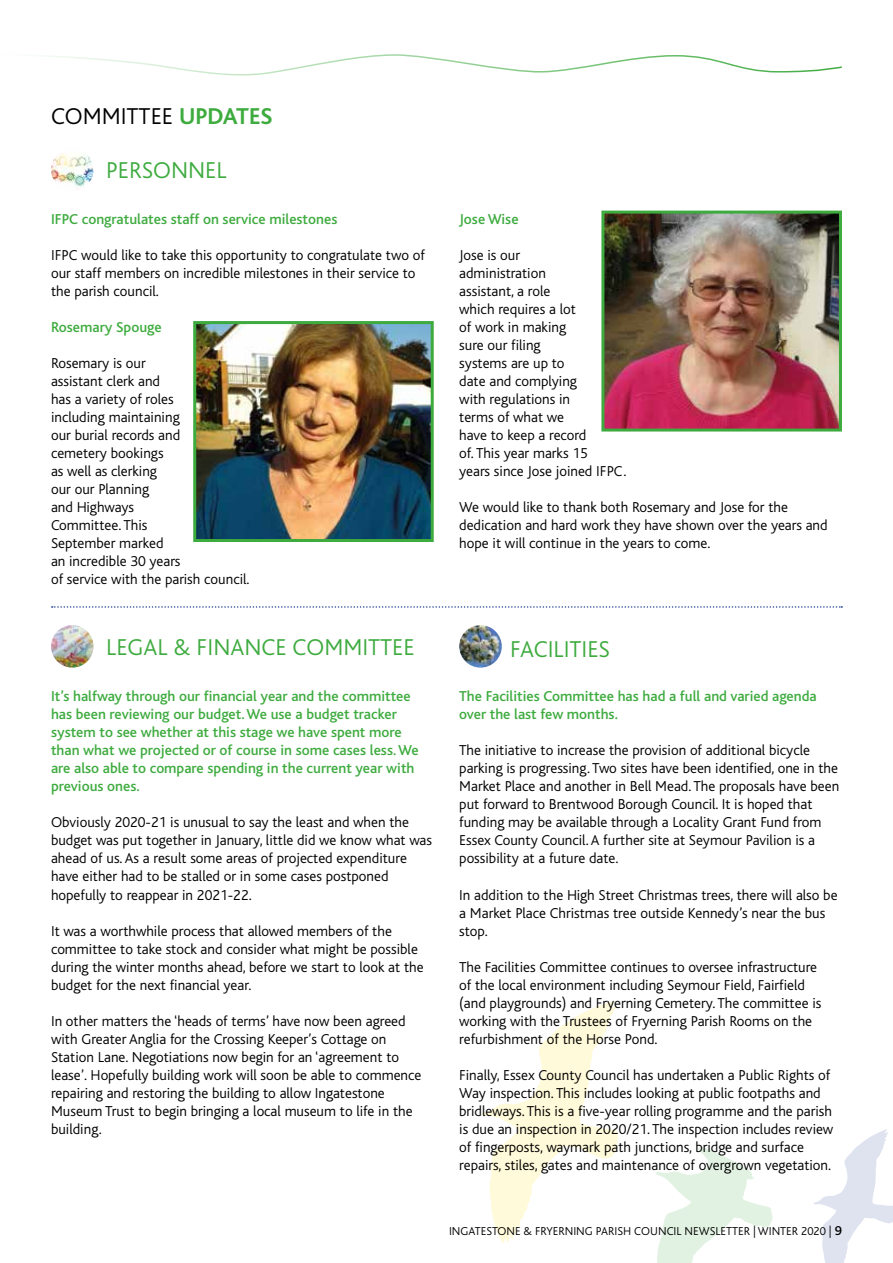
<style>
.page{position:relative;width:893px;height:1263px;background:#fff}
.page>*{position:absolute;margin:0;border:0;box-sizing:border-box;transform-origin:0 0}
.t1{font:300 24px "Bliss";color:#3eab3f}
.t2{font:300 24px "Bliss";color:#000}
.t3{font:300 15px/18px "Bliss";color:#000}
.t4{font:500 15px/18px "Bliss";color:#3eab3f}
.t5{font:300 12px "Bliss";color:#000}
.s1{font-weight:700;color:#3eab3f}
.s2{font-weight:500;font-size:13.5px}
</style>
<div class="page">
<svg style="left:814px;top:1129px;width:79px;height:134px"></svg>
<svg style="left:656px;top:1147px;width:117px;height:116px"></svg>
<svg style="left:482px;top:1001px;width:136px;height:242px"></svg>
<svg style="left:47px;top:54px;width:795px;height:22px"></svg>
<img style="left:51px;top:625px;width:43px;height:43px;border-radius:21px">
<img style="left:51px;top:148px;width:43px;height:43px;border-radius:21px">
<img style="left:197px;top:325px;width:233px;height:213px">
<div style="left:193px;top:321px;width:241px;height:221px;border:3px solid #3eab3f"></div>
<img style="left:605px;top:215px;width:233px;height:212px">
<div style="left:601px;top:211px;width:241px;height:220px;border:3px solid #3eab3f"></div>
<img style="left:459px;top:625px;width:43px;height:43px;border-radius:21px">
<svg style="left:52px;top:606px;width:790px;height:2px"></svg>
<h1 class="t2" style="left:51px;top:103px;width:223px">COMMITTEE <span class="s1">UPDATES</span></h1>
<h1 class="t1" style="left:106px;top:157px;width:122px">PERSONNEL</h1>
<p class="t4" style="left:51px;top:211px;width:288px">IFPC congratulates staff on service milestones</p>
<p class="t3" style="left:51px;top:247px;width:375px">IFPC would like to take this opportunity to congratulate two of our staff members on incredible milestones in their service to the parish council.</p>
<p class="t4" style="left:51px;top:319px;width:112px">Rosemary Spouge</p>
<p class="t3" style="left:51px;top:355px;width:200px">Rosemary is our<br>assistant clerk and<br>has a variety of roles<br>including maintaining<br>our burial records and<br>cemetery bookings<br>as well as clerking<br>our our Planning<br>and Highways<br>Committee. This<br>September marked<br>an incredible 30 years<br>of service with the parish council.</p>
<h1 class="t1" style="left:106px;top:634px;width:310px">LEGAL &amp; FINANCE COMMITTEE</h1>
<p class="t4" style="left:51px;top:688px;width:369px">It’s halfway through our financial year and the committee has been reviewing our budget. We use a budget tracker system to see whether at this stage we have spent more than what we projected or of course in some cases less. We are also able to compare spending in the current year with previous ones.</p>
<p class="t3" style="left:51px;top:814px;width:382px">Obviously 2020-21 is unusual to say the least and when the budget was put together in January, little did we know what was ahead of us. As a result some areas of projected expenditure have either had to be stalled or in some cases postponed hopefully to reappear in 2021-22.</p>
<p class="t3" style="left:51px;top:922px;width:374px">It was a worthwhile process that allowed members of the committee to take stock and consider what might be possible during the winter months ahead, before we start to look at the budget for the next financial year.</p>
<p class="t3" style="left:51px;top:1012px;width:372px">In other matters the ‘heads of terms’ have now been agreed with Greater Anglia for the Crossing Keeper’s Cottage on Station Lane. Negotiations now begin for an ‘agreement to lease’. Hopefully building work will soon be able to commence repairing and restoring the building to allow Ingatestone Museum Trust to begin bringing a local museum to life in the building.</p>
<p class="t4" style="left:459px;top:211px;width:61px">Jose Wise</p>
<p class="t3" style="left:459px;top:247px;width:169px">Jose is our<br>administration<br>assistant, a role<br>which requires a lot<br>of work in making<br>sure our filing<br>systems are up to<br>date and complying<br>with regulations in<br>terms of what we<br>have to keep a record<br>of. This year marks 15<br>years since Jose joined IFPC.</p>
<p class="t3" style="left:459px;top:499px;width:370px">We would like to thank both Rosemary and Jose for the dedication and hard work they have shown over the years and hope it will continue in the years to come.</p>
<h1 class="t1" style="left:510px;top:636px;width:101px">FACILITIES</h1>
<p class="t4" style="left:459px;top:688px;width:359px">The Facilities Committee has had a full and varied agenda over the last few months.</p>
<p class="t3" style="left:459px;top:742px;width:382px">The initiative to increase the provision of additional bicycle parking is progressing. Two sites have been identified, one in the Market Place and another in Bell Mead. The proposals have been put forward to Brentwood Borough Council. It is hoped that funding may be available through a Locality Grant Fund from Essex County Council. A further site at Seymour Pavilion is a possibility at a future date.</p>
<p class="t3" style="left:459px;top:886px;width:380px">In addition to the High Street Christmas trees, there will also be a Market Place Christmas tree outside Kennedy’s near the bus stop.</p>
<p class="t3" style="left:459px;top:958px;width:364px">The Facilities Committee continues to oversee infrastructure of the local environment including Seymour Field, Fairfield (and playgrounds) and Fryerning Cemetery. The committee is working with the Trustees of Fryerning Parish Rooms on the refurbishment of the Horse Pond.</p>
<p class="t3" style="left:459px;top:1066px;width:376px">Finally, Essex County Council has undertaken a Public Rights of Way inspection. This includes looking at public footpaths and bridleways. This is a five-year rolling programme and the parish is due an inspection in 2020/21. The inspection includes review of fingerposts, waymark path junctions, bridge and surface repairs, stiles, gates and maintenance of overgrown vegetation.</p>
<p class="t5" style="left:449px;top:1225px;width:394px">INGATESTONE &amp; FRYERNING PARISH COUNCIL NEWSLETTER | WINTER 2020 | <span class="s2">9</span></p>
</div>
